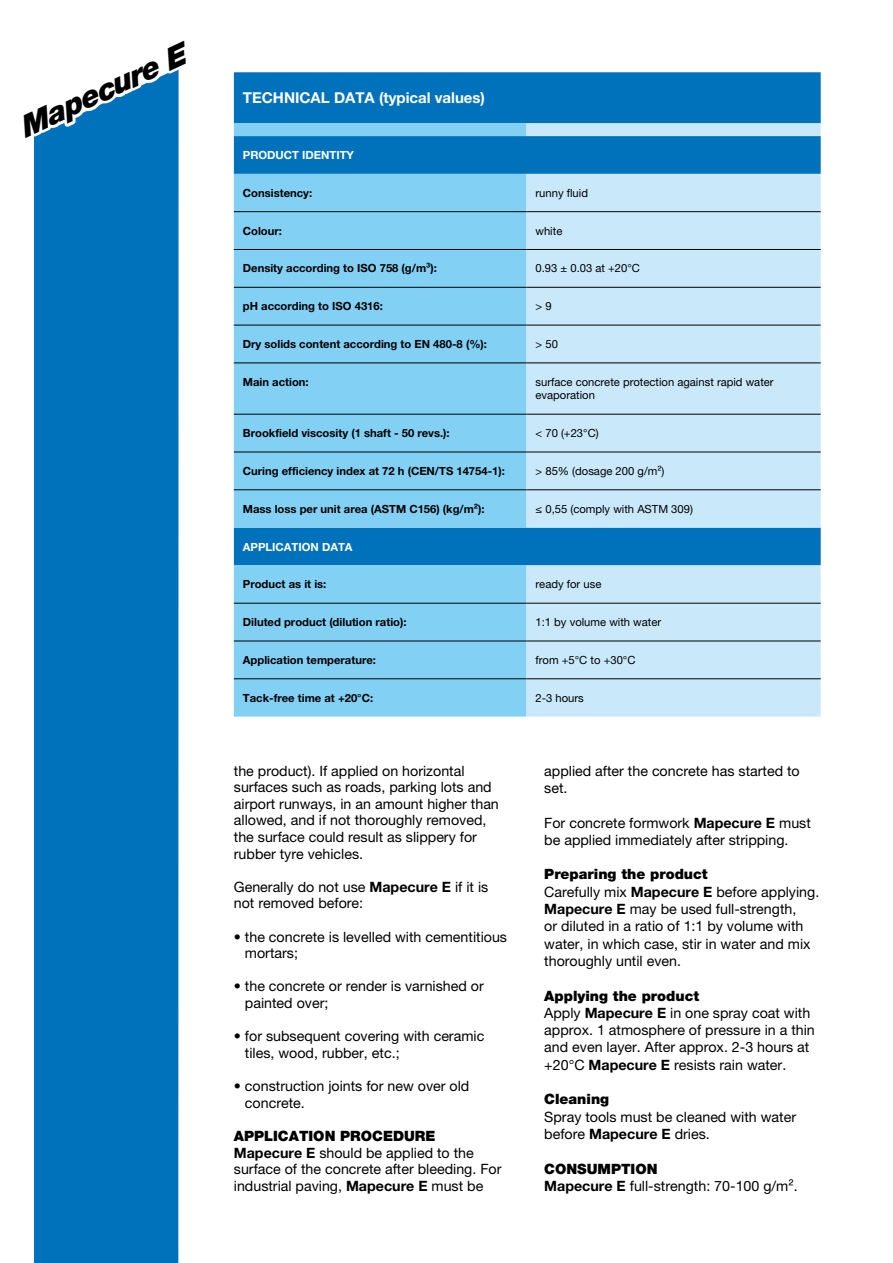
<style>
.page{position:relative;width:893px;height:1263px;background:#fff}
.page>*{position:absolute;margin:0;border:0;box-sizing:border-box;transform-origin:0 0}
.t1{font:italic 900 29.85px "Helvetica Neue LTW1 G";color:#000}
.t2{font:700 15px "Helvetica Neue LTW1 G";color:#fff}
.t3{font:14.25px/16.6px "Helvetica Neue LTW1 G";color:#000}
.t4{font:900 14.25px "Helvetica Neue LTW1 G";color:#000}
.t5{font:700 11.25px "Helvetica Neue LTW1 G";color:#000}
.t6{font:11.25px/13.5px "Helvetica Neue LTW1 G";color:#000}
.t7{font:700 11.25px "Helvetica Neue LTW1 G";color:#fff}
.s1{font-weight:700}
.s2{font-weight:900}
</style>
<div class="page">
<div style="left:34px;top:151px;width:145px;height:1112px;background:#0072bb"></div>
<div style="left:234px;top:72px;width:587px;height:51px;background:#0072bb"></div>
<svg style="left:234px;top:123px;width:292px;height:594px;background:#71c2ec"></svg>
<svg style="left:526px;top:123px;width:295px;height:594px;background:#aed8f1"></svg>
<hr style="left:234px;top:211px;width:292px;height:1px;background:#000">
<hr style="left:526px;top:211px;width:295px;height:1px;background:#000">
<hr style="left:234px;top:249px;width:292px;height:1px;background:#000">
<hr style="left:526px;top:249px;width:295px;height:1px;background:#000">
<hr style="left:234px;top:287px;width:292px;height:1px;background:#000">
<hr style="left:526px;top:287px;width:295px;height:1px;background:#000">
<hr style="left:234px;top:325px;width:292px;height:1px;background:#000">
<hr style="left:526px;top:325px;width:295px;height:1px;background:#000">
<hr style="left:234px;top:362px;width:292px;height:1px;background:#000">
<hr style="left:526px;top:362px;width:295px;height:1px;background:#000">
<hr style="left:234px;top:414px;width:292px;height:1px;background:#000">
<hr style="left:526px;top:414px;width:295px;height:1px;background:#000">
<hr style="left:234px;top:603px;width:292px;height:1px;background:#000">
<hr style="left:526px;top:603px;width:295px;height:1px;background:#000">
<hr style="left:234px;top:641px;width:292px;height:1px;background:#000">
<hr style="left:526px;top:641px;width:295px;height:1px;background:#000">
<hr style="left:234px;top:678px;width:292px;height:1px;background:#000">
<hr style="left:526px;top:678px;width:295px;height:1px;background:#000">
<hr style="left:234px;top:452px;width:292px;height:1px;background:#000">
<hr style="left:526px;top:452px;width:295px;height:1px;background:#000">
<hr style="left:234px;top:489px;width:292px;height:1px;background:#000">
<hr style="left:526px;top:489px;width:295px;height:1px;background:#000">
<svg style="left:34px;top:69px;width:145px;height:82px"></svg>
<h1 class="t1" style="left:14px;top:112px;width:182px;rotate:-25deg">Mapecure E</h1>
<p class="t2" style="left:243px;top:89px;width:244px">TECHNICAL DATA (typical values)</p>
<p class="t7" style="left:243px;top:148px;width:113px">PRODUCT IDENTITY</p>
<p class="t5" style="left:243px;top:186px;width:71px">Consistency:</p>
<p class="t6" style="left:535px;top:186px;width:54px">runny fluid</p>
<p class="t5" style="left:243px;top:224px;width:41px">Colour:</p>
<p class="t6" style="left:535px;top:224px;width:28px">white</p>
<p class="t5" style="left:243px;top:261px;width:196px">Density according to ISO 758 (g/m³):</p>
<p class="t6" style="left:535px;top:262px;width:106px">0.93 ± 0.03 at +20°C</p>
<p class="t5" style="left:243px;top:299px;width:142px">pH according to ISO 4316:</p>
<p class="t6" style="left:535px;top:299px;width:18px">&gt; 9</p>
<p class="t5" style="left:243px;top:337px;width:246px">Dry solids content according to EN 480-8 (%):</p>
<p class="t6" style="left:535px;top:337px;width:24px">&gt; 50</p>
<p class="t5" style="left:243px;top:375px;width:67px">Main action:</p>
<p class="t6" style="left:535px;top:375px;width:240px">surface concrete protection against rapid water evaporation</p>
<p class="t5" style="left:243px;top:426px;width:208px">Brookfield viscosity (1 shaft - 50 revs.):</p>
<p class="t6" style="left:535px;top:426px;width:65px">&lt; 70 (+23°C)</p>
<p class="t5" style="left:243px;top:464px;width:264px">Curing efficiency index at 72 h (CEN/TS 14754-1):</p>
<p class="t6" style="left:535px;top:464px;width:130px">&gt; 85% (dosage 200 g/m²)</p>
<p class="t5" style="left:243px;top:502px;width:243px">Mass loss per unit area (ASTM C156) (kg/m²):</p>
<p class="t6" style="left:535px;top:502px;width:159px">≤ 0,55 (comply with ASTM 309)</p>
<p class="t7" style="left:243px;top:540px;width:111px">APPLICATION DATA</p>
<p class="t5" style="left:243px;top:577px;width:85px">Product as it is:</p>
<p class="t6" style="left:535px;top:577px;width:67px">ready for use</p>
<p class="t5" style="left:243px;top:615px;width:165px">Diluted product (dilution ratio):</p>
<p class="t6" style="left:535px;top:615px;width:127px">1:1 by volume with water</p>
<p class="t5" style="left:243px;top:653px;width:135px">Application temperature:</p>
<p class="t6" style="left:535px;top:653px;width:102px">from +5°C to +30°C</p>
<p class="t5" style="left:243px;top:691px;width:132px">Tack-free time at +20°C:</p>
<p class="t6" style="left:535px;top:691px;width:50px">2-3 hours</p>
<p class="t3" style="left:234px;top:762px;width:267px">the product). If applied on horizontal surfaces such as roads, parking lots and airport runways, in an amount higher than allowed, and if not thoroughly removed, the surface could result as slippery for rubber tyre vehicles.</p>
<p class="t3" style="left:234px;top:878px;width:256px">Generally do not use <span class="s1">Mapecure E</span> if it is not removed before:</p>
<p class="t3" style="left:245px;top:928px;width:264px;text-indent:-11px">• the concrete is levelled with cementitious mortars;</p>
<p class="t3" style="left:245px;top:978px;width:240px;text-indent:-11px">• the concrete or render is varnished or painted over;</p>
<p class="t3" style="left:245px;top:1028px;width:241px;text-indent:-11px">• for subsequent covering with ceramic tiles, wood, rubber, etc.;</p>
<p class="t3" style="left:245px;top:1077px;width:226px;text-indent:-11px">• construction joints for new over old concrete.</p>
<p class="t3" style="left:234px;top:1127px;width:269px"><span class="s2">APPLICATION PROCEDURE </span><span class="s1">Mapecure E</span> should be applied to the surface of the concrete after bleeding. For industrial paving, <span class="s1">Mapecure E</span> must be</p>
<p class="t3" style="left:544px;top:762px;width:257px;line-height:17.2px">applied after the concrete has started to set.</p>
<p class="t3" style="left:544px;top:814px;width:268px;line-height:17.2px">For concrete formwork <span class="s1">Mapecure E</span> must be applied immediately after stripping.</p>
<p class="t3" style="left:544px;top:866px;width:276px;line-height:17.2px"><span class="s2">Preparing the product<br></span>Carefully mix <span class="s1">Mapecure E</span> before applying.<br><span class="s1">Mapecure E</span> may be used full-strength,<br>or diluted in a ratio of 1:1 by volume with water, in which case, stir in water and mix thoroughly until even.</p>
<p class="t3" style="left:544px;top:987px;width:272px;line-height:17.2px"><span class="s2">Applying the product<br></span>Apply <span class="s1">Mapecure E</span> in one spray coat with approx. 1 atmosphere of pressure in a thin and even layer. After approx. 2-3 hours at +20°C <span class="s1">Mapecure E</span> resists rain water.</p>
<p class="t4" style="left:544px;top:1091px;width:66px">Cleaning</p>
<p class="t3" style="left:544px;top:1108px;width:253px;line-height:17.2px">Spray tools must be cleaned with water before <span class="s1">Mapecure E</span> dries.</p>
<p class="t3" style="left:544px;top:1160px;width:255px;line-height:17.2px"><span class="s2">CONSUMPTION<br></span><span class="s1">Mapecure E</span> full-strength: 70-100 g/m².</p>
</div>
